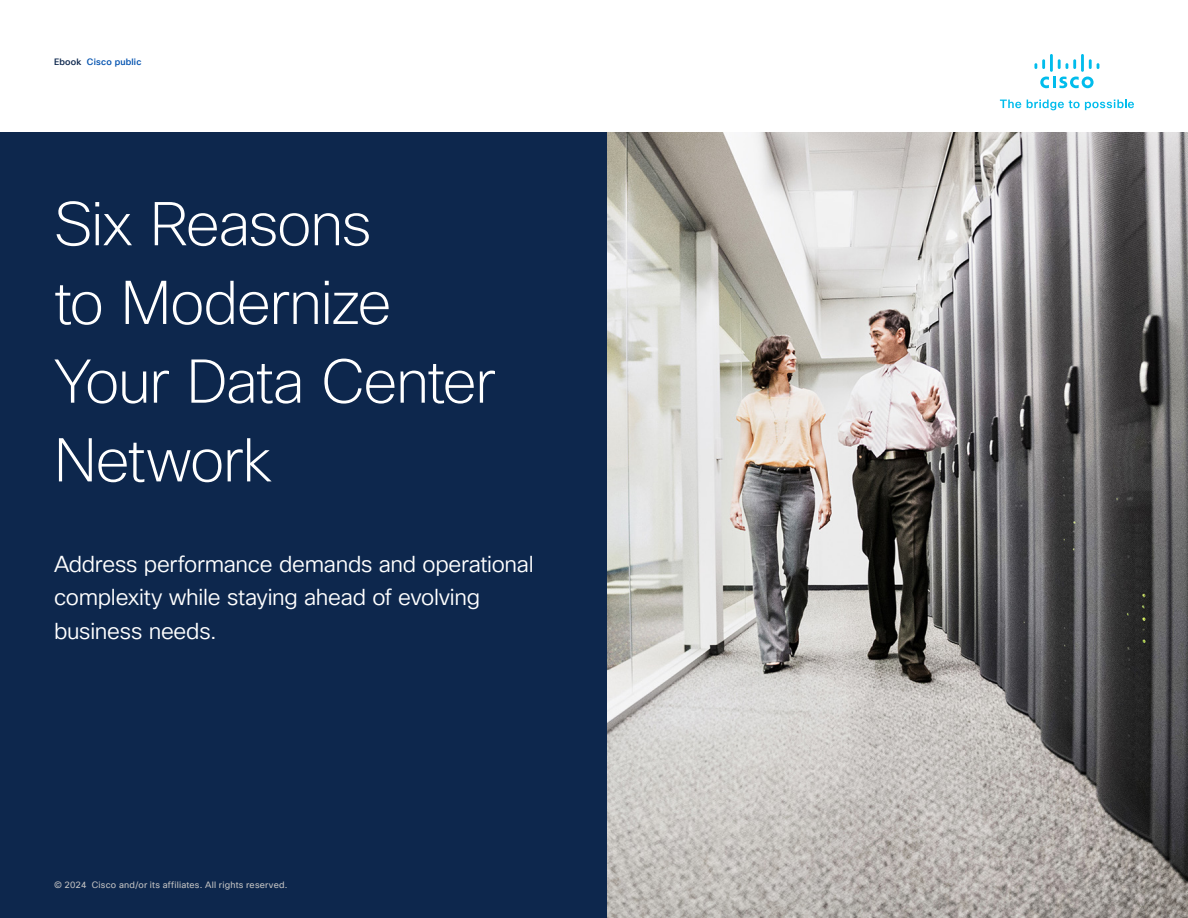
<style>
.page{position:relative;width:1188px;height:918px;background:#fff}
.page>*{position:absolute;margin:0;border:0;box-sizing:border-box;transform-origin:0 0}
.Title_Headline{font:200 60px/78.8px "Cisco Sans TT";letter-spacing:-.025em;color:#fff}
.Body_Title{font:22.5px/33.8px "Cisco Sans TT Light";letter-spacing:-.015em;color:#fff}
.Body_copy{font:9px "Cisco Sans TT";letter-spacing:.025em;color:#c1c1c1}
.t1{font:500 9px "Cisco Sans TT";letter-spacing:.02em;color:#0051af}
.s1{color:#0d274d}
</style>
<div class="page">
<svg style="left:1000px;top:100px;width:21px;height:8px"></svg>
<svg style="left:1027px;top:100px;width:107px;height:10px"></svg>
<svg style="left:1040px;top:77px;width:54px;height:11px"></svg>
<svg style="left:1089px;top:59px;width:10px;height:10px"></svg>
<hr style="left:1081px;top:54px;width:3px;height:18px;background:#01bcec">
<svg style="left:1058px;top:59px;width:18px;height:10px"></svg>
<hr style="left:1050px;top:54px;width:3px;height:18px;background:#01bcec">
<svg style="left:1034px;top:59px;width:11px;height:10px"></svg>
<div style="left:0;top:133px;width:1188px;height:785px;background:#0d274d"></div>
<img style="left:608px;top:133px;width:580px;height:785px">
<p class="t1" style="left:54px;top:56px;width:89px"><span class="s1">Ebook</span> Cisco public</p>
<p class="Title_Headline" style="left:54px;top:187px;width:443px">Six Reasons<br>to Modernize<br>Your Data Center<br>Network</p>
<p class="Body_Title" style="left:54px;top:547px;width:481px">Address performance demands and operational complexity while staying ahead of evolving business needs.</p>
<p class="Body_copy" style="left:54px;top:879px;width:235px">© 2024 Cisco and/or its affiliates. All rights reserved.</p>
</div>
